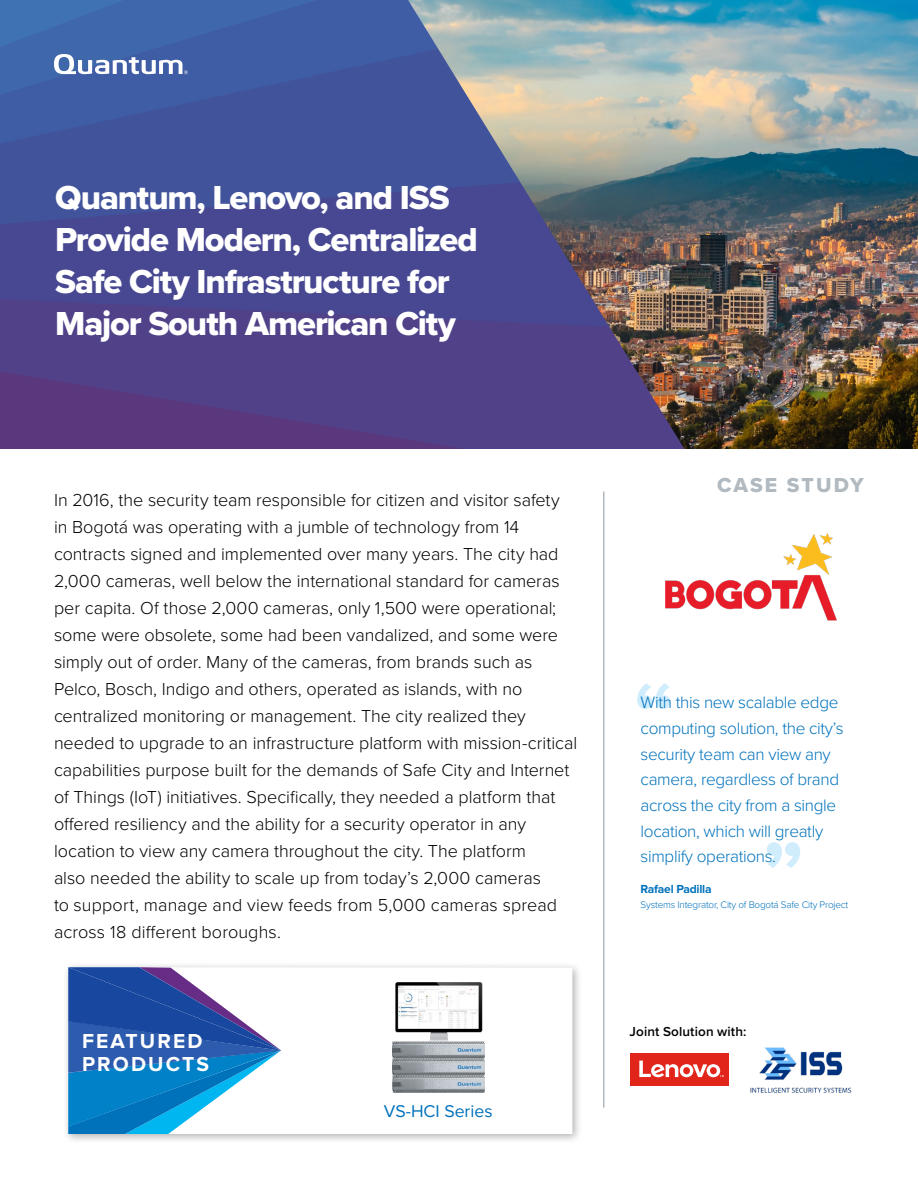
<style>
.page{position:relative;width:918px;height:1188px;background:#fff}
.page>*{position:absolute;margin:0;border:0;box-sizing:border-box;transform-origin:0 0}
.t1{font:700 90.15px "Proxima Nova";color:#cfedfc}
.t2{font:34.5px/42px "Proxima Nova Extrabld";letter-spacing:-.035em;color:#fff}
.t3{font:700 21px/22.5px "Proxima Nova";letter-spacing:.1em;color:#fff}
.t4{font:21px "Proxima Nova Extrabld";letter-spacing:.095em;color:#b1bac0}
.C1{font:300 18px/27px "Proxima Nova";letter-spacing:-.005em;color:#000}
.t5{font:17.7px "Proxima Nova";color:#0072bc}
.t6{font:300 17.1px/25.7px "Proxima Nova";letter-spacing:-.02em;color:#0072bc}
.C1-2{font:600 13.5px "Proxima Nova";letter-spacing:.01em;color:#000}
.t7{font:700 12.15px "Proxima Nova";letter-spacing:-.02em;color:#0072bc}
.t8{font:300 9.9px "Proxima Nova";letter-spacing:-.02em;color:#0072bc}
</style>
<div class="page">
<svg style="left:0;top:0;width:408px;height:150px;background:#3f59a0"></svg>
<svg style="left:0;top:150px;width:408px;height:149px;background:#444c94"></svg>
<svg style="left:0;top:299px;width:408px;height:72px;background:#4e4189"></svg>
<svg style="left:0;top:371px;width:408px;height:78px;background:#563b82"></svg>
<img style="left:408px;top:0;width:510px;height:449px">
<div style="left:62px;top:961px;width:521px;height:183px;background:#000;opacity:.3"></div>
<svg style="left:281px;top:967px;width:291px;height:167px"></svg>
<svg style="left:68px;top:967px;width:213px;height:167px"></svg>
<hr style="left:603px;top:492px;width:1px;height:616px;background:#b1bac0">
<svg style="left:0;top:0;width:203px;height:74px;background:#4b72b1"></svg>
<div style="left:630px;top:1053px;width:99px;height:33px;background:#e1251b"></div>
<svg style="left:639px;top:1061px;width:85px;height:16px"></svg>
<img style="left:750px;top:1047px;width:102px;height:46px">
<img style="left:665px;top:533px;width:172px;height:88px">
<img style="left:392px;top:983px;width:92px;height:109px">
<p class="t2" style="left:55px;top:176px;width:424px">Quantum, Lenovo, and ISS<br>Provide Modern, Centralized<br>Safe City Infrastructure for<br>Major South American City</p>
<p class="C1" style="left:54px;top:485px;width:525px">In 2016, the security team responsible for citizen and visitor safety in Bogotá was operating with a jumble of technology from 14 contracts signed and implemented over many years. The city had 2,000 cameras, well below the international standard for cameras per capita. Of those 2,000 cameras, only 1,500 were operational; some were obsolete, some had been vandalized, and some were simply out of order. Many of the cameras, from brands such as Pelco, Bosch, Indigo and others, operated as islands, with no centralized monitoring or management. The city realized they needed to upgrade to an infrastructure platform with mission-critical capabilities purpose built for the demands of Safe City and Internet of Things (IoT) initiatives. Specifically, they needed a platform that offered resiliency and the ability for a security operator in any location to view any camera throughout the city. The platform<br>also needed the ability to scale up from today’s 2,000 cameras<br>to support, manage and view feeds from 5,000 cameras spread across 18 different boroughs.</p>
<p class="t3" style="left:82px;top:1031px;width:128px">FEATURED<br>PRODUCTS</p>
<p class="t5" style="left:384px;top:1098px;width:110px">VS-HCI Series</p>
<p class="t4" style="left:717px;top:469px;width:148px">CASE STUDY</p>
<p class="t1" style="left:634px;top:662px;width:43px">“</p>
<p class="t6" style="left:641px;top:689px;width:204px">With this new scalable edge computing solution, the city’s security team can view any camera, regardless of brand across the city from a single location, which will greatly simplify operations.</p>
<p class="t7" style="left:641px;top:882px;width:72px">Rafael Padilla</p>
<p class="t8" style="left:641px;top:897px;width:209px">Systems Integrator, City of Bogotá Safe City Project</p>
<p class="t1" style="left:763px;top:821px;width:43px">”</p>
<p class="C1-2" style="left:630px;top:1022px;width:118px">Joint Solution with:</p>
</div>
